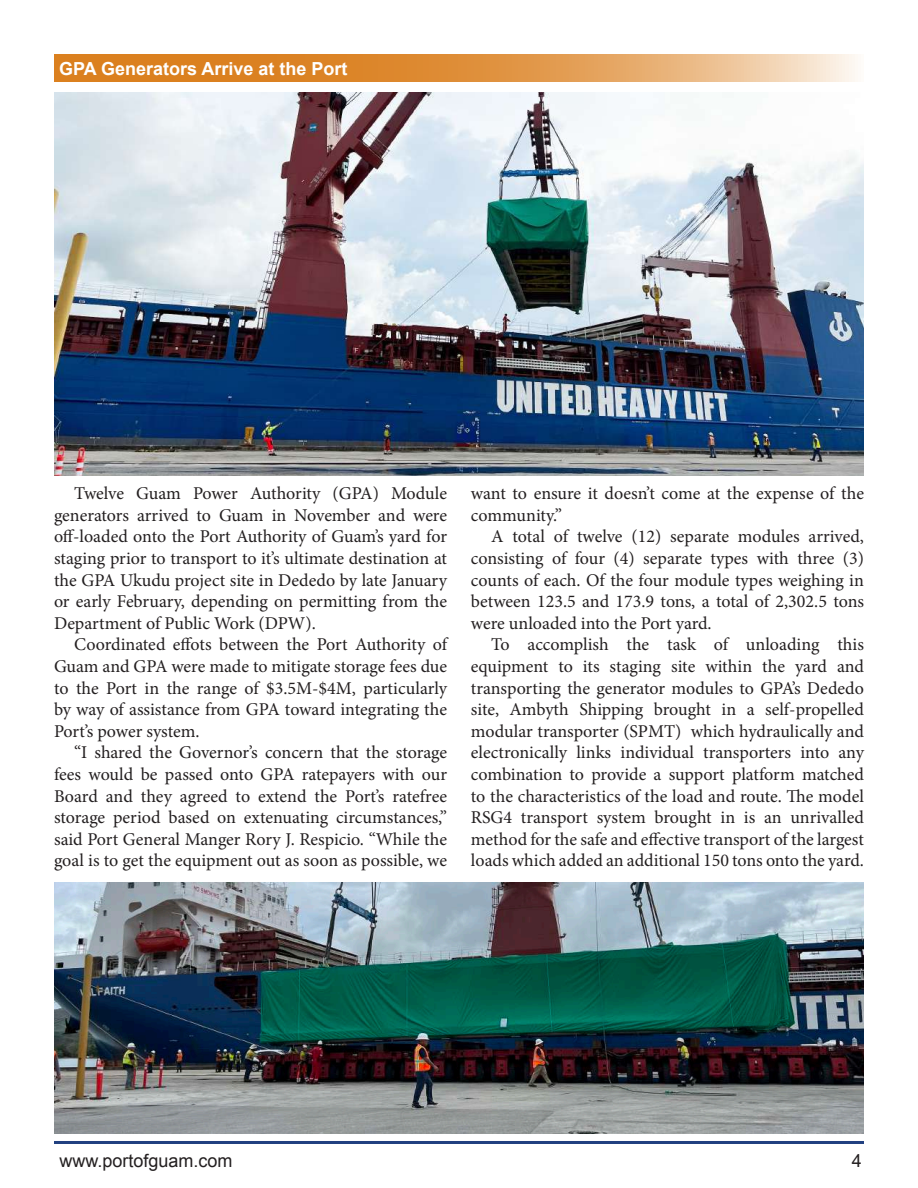
<style>
.page{position:relative;width:918px;height:1188px;background:#fff}
.page>*{position:absolute;margin:0;border:0;box-sizing:border-box;transform-origin:0 0}
.t1{font:18px/21.6px "Minion Pro";color:#231f20;text-align:justify}
.t2{font:700 18px "Arial";color:#fff}
.t3{font:18px "Arial";color:#231f20}
.t4{font:18px "Arial";color:#231f20}
</style>
<div class="page">
<hr style="left:54px;top:1141px;width:810px;height:3px;background:#214080">
<svg style="left:54px;top:54px;width:804px;height:28px;background:#e29d52"></svg>
<img style="left:54px;top:93px;width:810px;height:382px">
<img style="left:54px;top:883px;width:810px;height:251px">
<p class="t2" style="left:59px;top:56px;width:290px">GPA Generators Arrive at the Port</p>
<p class="t1" style="left:54px;top:483px;width:395px;text-indent:20px">Twelve Guam Power Authority (GPA) Module generators arrived to Guam in November and were off-loaded onto the Port Authority of Guam’s yard for staging prior to transport to it’s ultimate destination at the GPA Ukudu project site in Dededo by late January or early February, depending on permitting from the Department of Public Work (DPW).</p>
<p class="t1" style="left:54px;top:634px;width:395px;text-indent:20px">Coordinated effots between the Port Authority of Guam and GPA were made to mitigate storage fees due to the Port in the range of $3.5M-$4M, particularly by way of assistance from GPA toward integrating the Port’s power system.</p>
<p class="t1" style="left:54px;top:742px;width:395px;text-indent:20px">“I shared the Governor’s concern that the storage fees would be passed onto GPA ratepayers with our Board and they agreed to extend the Port’s ratefree storage period based on extenuating circumstances,” said Port General Manger Rory J. Respicio. “While the goal is to get the equipment out as soon as possible, we</p>
<p class="t1" style="left:471px;top:483px;width:395px">want to ensure it doesn’t come at the expense of the community.”</p>
<p class="t1" style="left:471px;top:526px;width:395px;text-indent:20px">A total of twelve (12) separate modules arrived, consisting of four (4) separate types with three (3) counts of each. Of the four module types weighing in between 123.5 and 173.9 tons, a total of 2,302.5 tons were unloaded into the Port yard.</p>
<p class="t1" style="left:471px;top:634px;width:395px;text-indent:20px">To accomplish the task of unloading this equipment to its staging site within the yard and transporting the generator modules to GPA’s Dededo site, Ambyth Shipping brought in a self-propelled modular transporter (SPMT) which hydraulically and electronically links individual transporters into any combination to provide a support platform matched to the characteristics of the load and route. The model RSG4 transport system brought in is an unrivalled method for the safe and effective transport of the largest loads which added an additional 150 tons onto the yard.</p>
<p class="t3" style="left:59px;top:1149px;width:175px">www.portofguam.com</p>
<p class="t4" style="left:852px;top:1148px;width:12px">4</p>
</div>
